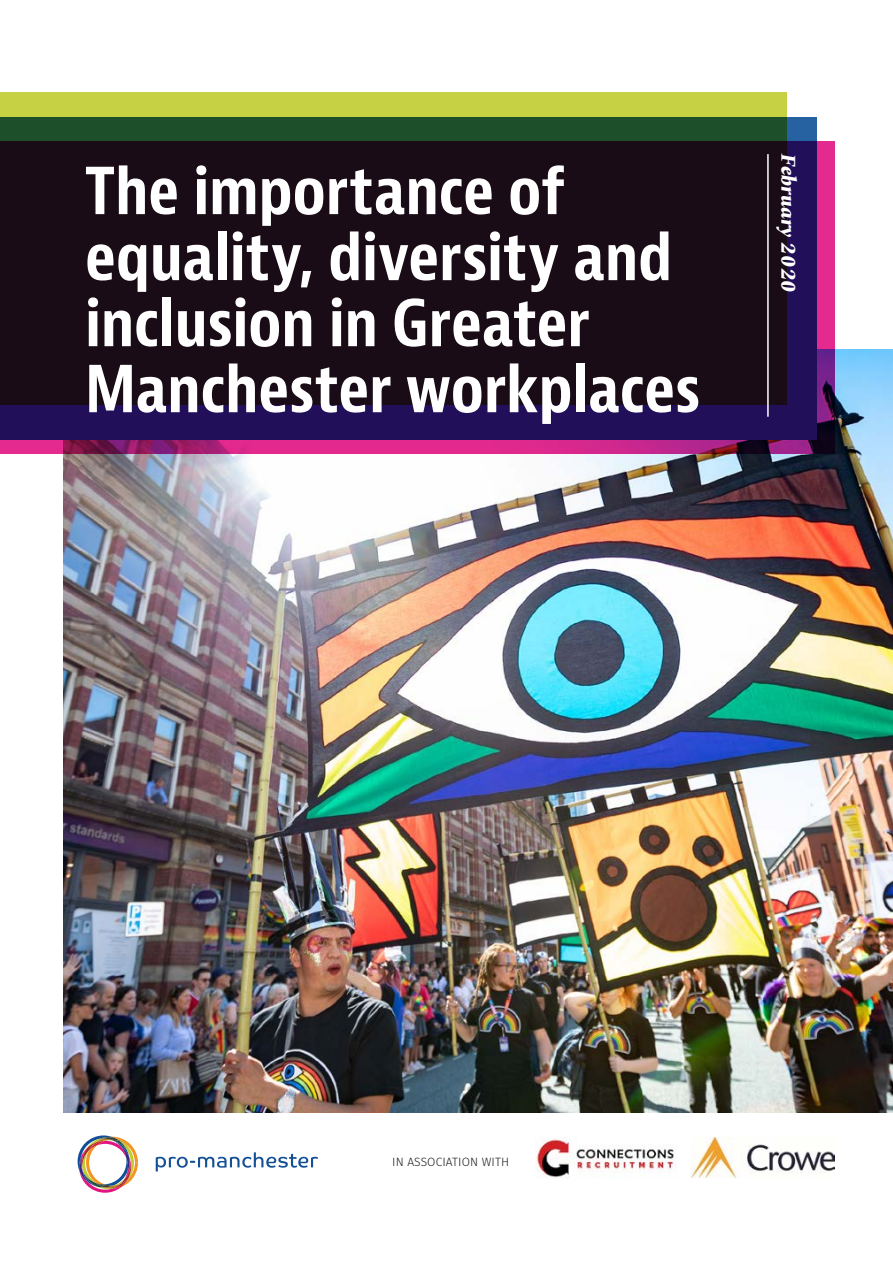
<style>
.page{position:relative;width:893px;height:1263px;background:#fff}
.page>*{position:absolute;margin:0;border:0;box-sizing:border-box;transform-origin:0 0}
.t1{font:700 condensed 63px/66px "Bernina Sans";color:#fff}
.t2{font:italic 800 21px "Spectral";color:#fff}
.t3{font:300 12px "Fira Sans";letter-spacing:.01em;color:#1d1d1b}
</style>
<div class="page">
<img style="left:64px;top:350px;width:829px;height:762px">
<svg style="left:0;top:141px;width:834px;height:313px;background:#501564"></svg>
<svg style="left:0;top:92px;width:787px;height:313px;background:#27201b"></svg>
<hr style="left:767px;top:154px;width:2px;height:263px;background:#fff">
<svg style="left:156px;top:1152px;width:162px;height:19px"></svg>
<img style="left:78px;top:1135px;width:60px;height:58px">
<img style="left:536px;top:1137px;width:141px;height:41px">
<img style="left:692px;top:1138px;width:142px;height:39px">
<p class="t1" style="left:85px;top:160px;width:617px">The importance of equality, diversity and inclusion in Greater<br>Manchester workplaces</p>
<p class="t2" style="left:804px;top:154px;width:140px;rotate:90deg">February 2020</p>
<p class="t3" style="left:392px;top:1153px;width:118px">IN ASSOCIATION WITH</p>
</div>
